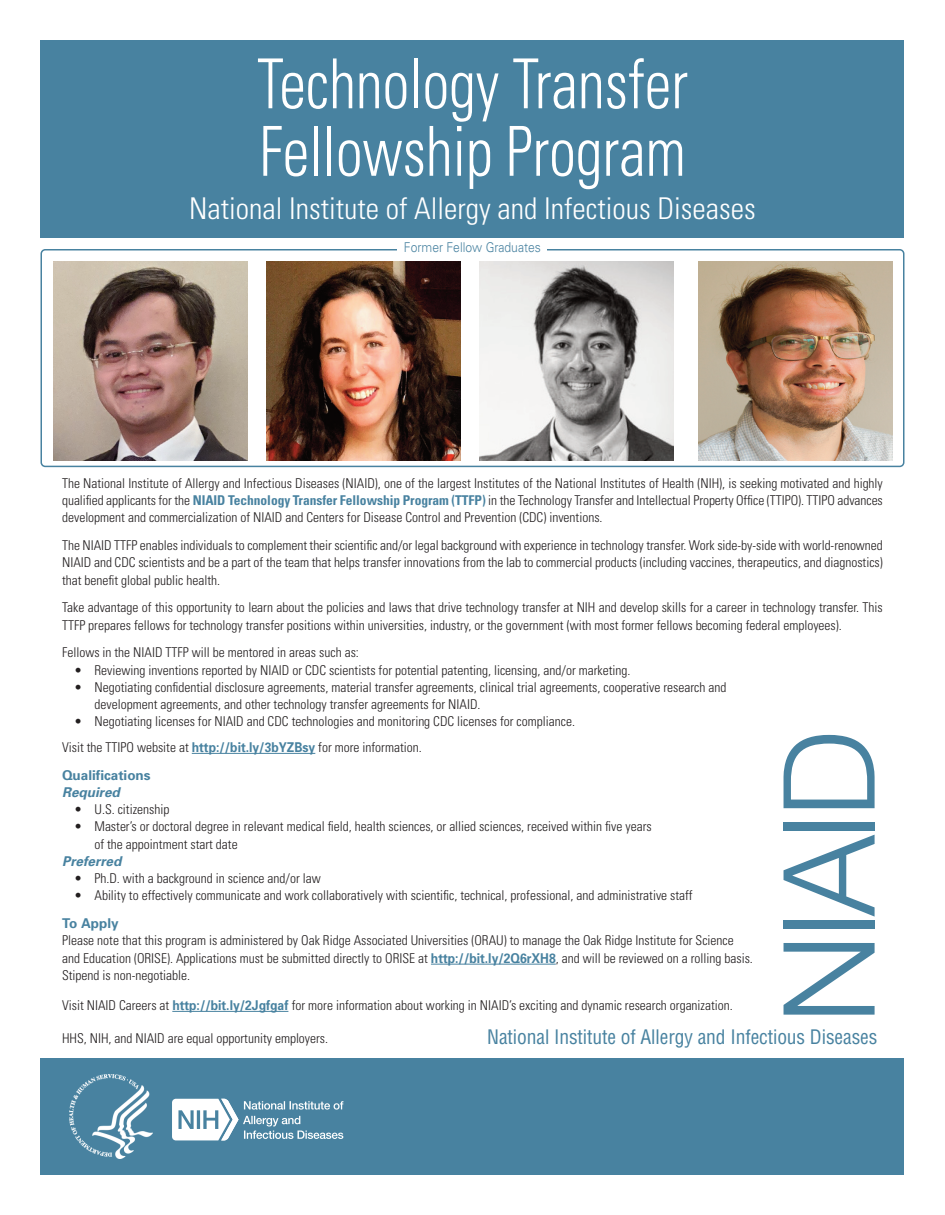
<style>
.page{position:relative;width:945px;height:1215px;background:#fff}
.page>*{position:absolute;margin:0;border:0;box-sizing:border-box;transform-origin:0 0}
.t1{font:300 127.5px "Helvetica Neue";color:#4882a0}
.t2{font:300 condensed 69px "Univers LT Std";color:#fff;scale:.87 1}
.t3{font:300 condensed 30px "Univers LT Std";color:#fff}
.t4{font:condensed 19.5px "Helvetica";letter-spacing:-.005em;color:#4882a0}
.t5{font:300 condensed 13.5px/17.2px "Univers LT Std";color:#231f20;text-align:justify}
.t6{font:700 13.5px "Univers";color:#4882a0}
.t7{font:300 13.5px "Univers";color:#4882a0;scale:.9 1}
.t8{font:italic 700 13.5px "Univers";color:#4882a0}
.s1{font-weight:700;color:#4882a0}
.s2{font-family:"Univers";font-weight:700;font-stretch:normal;color:#4882a0}
</style>
<div class="page">
<svg style="left:40px;top:249px;width:864px;height:218px"></svg>
<div style="left:40px;top:1058px;width:864px;height:116px;background:#4882a0"></div>
<hr style="left:192px;top:753px;width:123px;height:1px;background:#4882a0">
<hr style="left:431px;top:964px;width:125px;height:1px;background:#4882a0">
<hr style="left:172px;top:1011px;width:116px;height:1px;background:#4882a0">
<div style="left:40px;top:40px;width:864px;height:198px;background:#4882a0"></div>
<img style="left:70px;top:1074px;width:83px;height:84px">
<svg style="left:172px;top:1099px;width:171px;height:41px"></svg>
<img style="left:54px;top:261px;width:194px;height:200px">
<img style="left:267px;top:261px;width:194px;height:200px">
<img style="left:479px;top:261px;width:195px;height:200px">
<img style="left:698px;top:261px;width:195px;height:200px">
<div style="left:397px;top:243px;width:149px;height:13px;background:#fff"></div>
<p class="t2" style="left:257px;top:59px;width:497px">Technology Transfer</p>
<p class="t2" style="left:259px;top:126px;width:492px">Fellowship Program</p>
<p class="t3" style="left:189px;top:198px;width:568px">National Institute of Allergy and Infectious Diseases</p>
<p class="t7" style="left:404px;top:242px;width:154px">Former Fellow Graduates</p>
<p class="t5" style="left:62px;top:476px;width:822px">The National Institute of Allergy and Infectious Diseases (NIAID), one of the largest Institutes of the National Institutes of Health (NIH), is seeking motivated and highly qualified applicants for the <span class="s1">NIAID Technology Transfer Fellowship Program (TTFP)</span> in the Technology Transfer and Intellectual Property Office (TTIPO). TTIPO advances development and commercialization of NIAID and Centers for Disease Control and Prevention (CDC) inventions.</p>
<p class="t5" style="left:62px;top:538px;width:822px">The NIAID TTFP enables individuals to complement their scientific and/or legal background with experience in technology transfer. Work side-by-side with world-renowned NIAID and CDC scientists and be a part of the team that helps transfer innovations from the lab to commercial products (including vaccines, therapeutics, and diagnostics) that benefit global public health.</p>
<p class="t5" style="left:62px;top:600px;width:822px">Take advantage of this opportunity to learn about the policies and laws that drive technology transfer at NIH and develop skills for a career in technology transfer. This<br>TTFP prepares fellows for technology transfer positions within universities, industry, or the government (with most former fellows becoming federal employees).</p>
<p class="t5" style="left:62px;top:645px;width:298px">Fellows in the NIAID TTFP will be mentored in areas such as:</p>
<p class="t5" style="left:74px;top:663px;width:558px">• Reviewing inventions reported by NIAID or CDC scientists for potential patenting, licensing, and/or marketing.</p>
<p class="t5" style="left:74px;top:680px;width:654px">• Negotiating confidential disclosure agreements, material transfer agreements, clinical trial agreements, cooperative research and</p>
<p class="t5" style="left:94px;top:697px;width:388px">development agreements, and other technology transfer agreements for NIAID.</p>
<p class="t5" style="left:74px;top:714px;width:502px">• Negotiating licenses for NIAID and CDC technologies and monitoring CDC licenses for compliance.</p>
<p class="t5" style="left:62px;top:740px;width:361px">Visit the TTIPO website at <span class="s2">http://bit.ly/3bYZBsy</span> for more information.</p>
<p class="t6" style="left:62px;top:770px;width:90px">Qualifications</p>
<p class="t8" style="left:62px;top:787px;width:62px">Required</p>
<p class="t5" style="left:74px;top:802px;width:97px">• U.S. citizenship</p>
<p class="t5" style="left:74px;top:819px;width:579px">• Master’s or doctoral degree in relevant medical field, health sciences, or allied sciences, received within five years</p>
<p class="t5" style="left:94px;top:837px;width:145px">of the appointment start date</p>
<p class="t8" style="left:62px;top:856px;width:63px">Preferred</p>
<p class="t5" style="left:74px;top:871px;width:248px">• Ph.D. with a background in science and/or law</p>
<p class="t5" style="left:74px;top:888px;width:620px">• Ability to effectively communicate and work collaboratively with scientific, technical, professional, and administrative staff</p>
<p class="t6" style="left:62px;top:918px;width:58px">To Apply</p>
<p class="t5" style="left:62px;top:933px;width:673px">Please note that this program is administered by Oak Ridge Associated Universities (ORAU) to manage the Oak Ridge Institute for Science</p>
<p class="t5" style="left:62px;top:951px;width:692px">and Education (ORISE). Applications must be submitted directly to ORISE at <span class="s2">http://bit.ly/2Q6rXH8</span>, and will be reviewed on a rolling basis.</p>
<p class="t5" style="left:62px;top:968px;width:130px">Stipend is non-negotiable.</p>
<p class="t5" style="left:62px;top:998px;width:672px">Visit NIAID Careers at <span class="s2">http://bit.ly/2Jgfgaf</span> for more information about working in NIAID’s exciting and dynamic research organization.</p>
<p class="t5" style="left:62px;top:1031px;width:268px">HHS, NIH, and NIAID are equal opportunity employers.</p>
<p class="t1" style="left:751px;top:1024px;width:295px;rotate:-90deg">niaid</p>
<p class="t4" style="left:487px;top:1029px;width:392px">National Institute of Allergy and Infectious Diseases</p>
</div>
